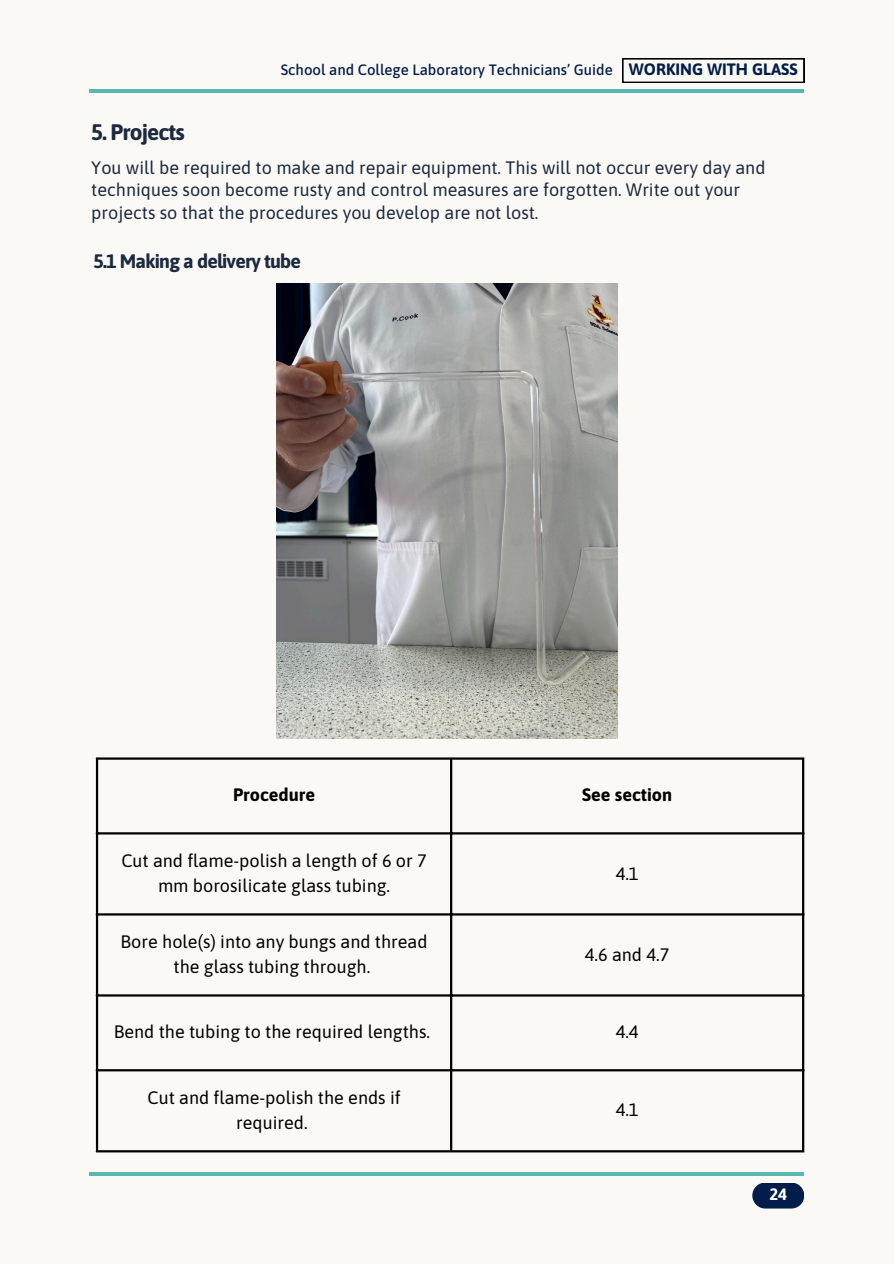
<style>
.page{position:relative;width:894px;height:1264px;background:#fff}
.page>*{position:absolute;margin:0;border:0;box-sizing:border-box;transform-origin:0 0}
.t1{font:700 22.5px "Asap";letter-spacing:-.04em;color:#1b2a3f}
.t2{font:700 19.5px "Asap";letter-spacing:-.04em;color:#1b2a3f}
.t3{font:18px/24.8px "Asap";color:#000;text-align:center}
.t4{font:18px/22.5px "Asap";color:#1b2a3f}
.t5{font:700 18px "Asap";color:#000}
.t6{font:700 16.5px "Asap";color:#021d49}
.t7{font:700 16.5px "Asap";color:#fff}
.t8{font:500 15px "Asap";color:#021d49}
</style>
<div class="page">
<div style="left:0;top:0;width:893px;height:1263px;background:#fbf9f5"></div>
<hr style="left:89px;top:1172px;width:715px;height:3px;background:#58b7b3">
<hr style="left:89px;top:89px;width:715px;height:4px;background:#58b7b3">
<svg style="left:622px;top:58px;width:182px;height:25px"></svg>
<div style="left:752px;top:1182px;width:52px;height:26px;background:#021d49;border-radius:13px"></div>
<hr style="left:96px;top:759px;width:2px;height:391px;background:#000">
<hr style="left:450px;top:759px;width:2px;height:391px;background:#000">
<hr style="left:801px;top:759px;width:3px;height:391px;background:#000">
<hr style="left:96px;top:757px;width:708px;height:2px;background:#000">
<hr style="left:96px;top:832px;width:708px;height:2px;background:#000">
<hr style="left:96px;top:913px;width:708px;height:2px;background:#000">
<hr style="left:96px;top:994px;width:708px;height:2px;background:#000">
<hr style="left:96px;top:1069px;width:708px;height:2px;background:#000">
<hr style="left:96px;top:1150px;width:708px;height:2px;background:#000">
<img style="left:276px;top:284px;width:341px;height:454px">
<p class="t8" style="left:281px;top:61px;width:333px">School and College Laboratory Technicians’ Guide</p>
<p class="t6" style="left:628px;top:60px;width:170px">WORKING WITH GLASS</p>
<p class="t1" style="left:91px;top:119px;width:95px">5. Projects</p>
<p class="t4" style="left:91px;top:156px;width:675px">You will be required to make and repair equipment. This will not occur every day and techniques soon become rusty and control measures are forgotten. Write out your projects so that the procedures you develop are not lost.</p>
<p class="t2" style="left:93px;top:250px;width:209px">5.1 Making a delivery tube</p>
<p class="t5" style="left:233px;top:784px;width:84px">Procedure</p>
<h4 class="t5" style="left:582px;top:784px;width:91px">See section</h4>
<p class="t3" style="left:121px;top:848px;width:307px">Cut and flame-polish a length of 6 or 7 mm borosilicate glass tubing.</p>
<h3 class="t3" style="left:121px;top:929px;width:308px">Bore hole(s) into any bungs and thread the glass tubing through.</h3>
<p class="t3" style="left:615px;top:860px;width:24px">4.1</p>
<p class="t3" style="left:584px;top:941px;width:86px">4.6 and 4.7</p>
<p class="t3" style="left:114px;top:1019px;width:317px">Bend the tubing to the required lengths.</p>
<p class="t3" style="left:615px;top:1019px;width:24px">4.4</p>
<p class="t3" style="left:147px;top:1085px;width:254px">Cut and flame-polish the ends if required.</p>
<p class="t3" style="left:615px;top:1097px;width:24px">4.1</p>
<p class="t7" style="left:769px;top:1184px;width:19px">24</p>
</div>
